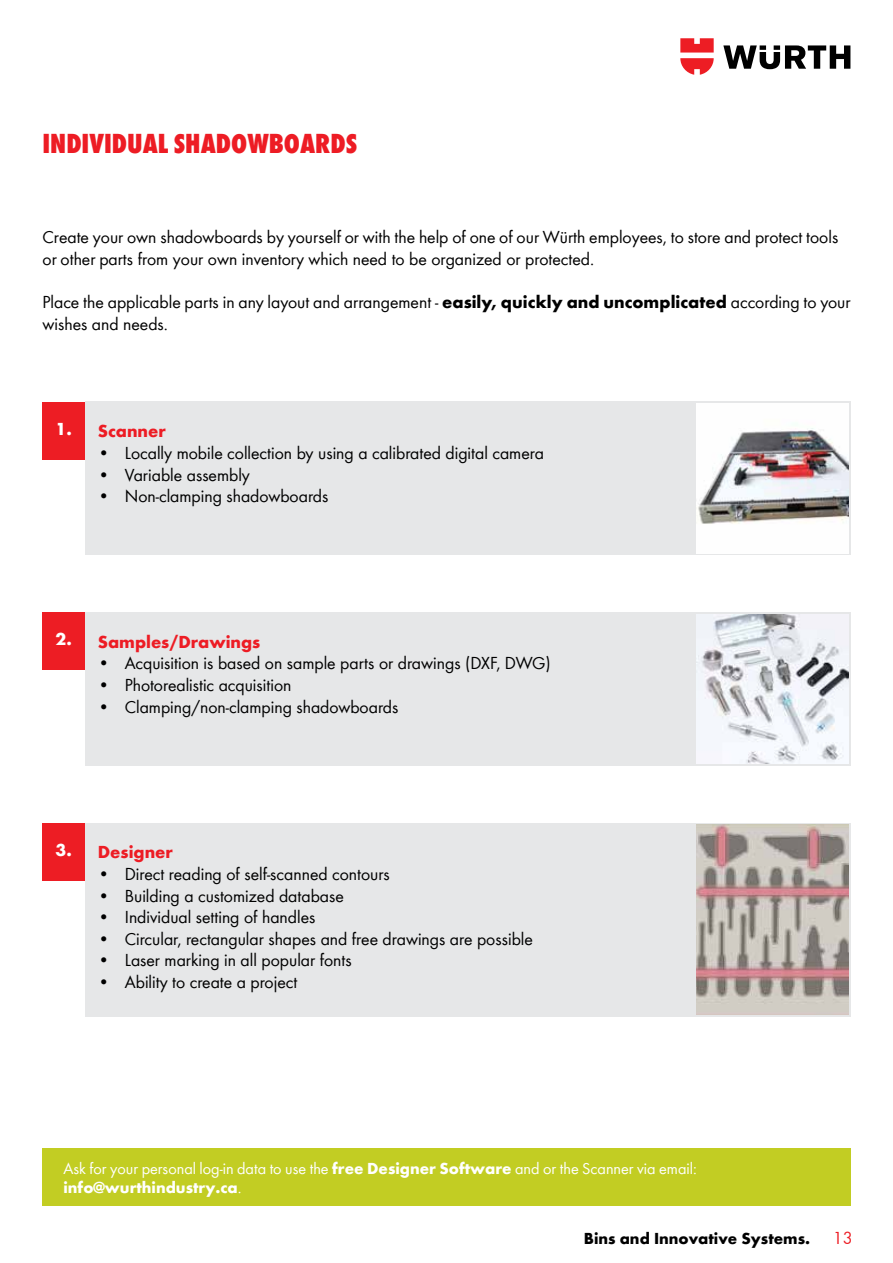
<style>
.page{position:relative;width:893px;height:1263px;background:#fff}
.page>*{position:absolute;margin:0;border:0;box-sizing:border-box;transform-origin:0 0}
.t1{font:28.5px "Wuerth Extra Bold Cond Caps";color:#ed1c24}
.t2{font:18px/21.6px "Wuerth";color:#000}
.t3{font:700 18px "Wuerth";color:#ed1c24}
.t4{font:700 18px "Wuerth";color:#fff}
.t5{font:18px "Wuerth";color:#ed1d24}
.t6{font:16.5px/19.2px "Wuerth";color:#fff}
.t7{font:700 16.5px "Wuerth";color:#000}
.s1{font-weight:700}
</style>
<div class="page">
<svg style="left:723px;top:45px;width:127px;height:24px"></svg>
<svg style="left:680px;top:38px;width:34px;height:37px"></svg>
<div style="left:85px;top:612px;width:765px;height:153px;background:#e6e7e8"></div>
<img style="left:697px;top:614px;width:151px;height:149px">
<div style="left:85px;top:402px;width:765px;height:153px;background:#e6e7e8"></div>
<div style="left:85px;top:823px;width:765px;height:193px;background:#e6e7e8"></div>
<img style="left:697px;top:825px;width:151px;height:189px">
<div style="left:43px;top:402px;width:42px;height:57px;background:#ed1d24"></div>
<div style="left:43px;top:612px;width:42px;height:58px;background:#ed1d24"></div>
<div style="left:42px;top:823px;width:43px;height:57px;background:#ed1d24"></div>
<img style="left:697px;top:404px;width:151px;height:149px">
<div style="left:42px;top:1148px;width:809px;height:57px;background:#c2cd23"></div>
<h1 class="t1" style="left:43px;top:123px;width:316px">INDIVIDUAL SHADOWBOARDS</h1>
<p class="t2" style="left:43px;top:226px;width:797px">Create your own shadowboards by yourself or with the help of one of our Würth employees, to store and protect tools or other parts from your own inventory which need to be organized or protected.</p>
<p class="t2" style="left:43px;top:291px;width:809px">Place the applicable parts in any layout and arrangement - <span class="s1">easily, quickly and uncomplicated</span> according to your wishes and needs.</p>
<p class="t4" style="left:56px;top:416px;width:18px">1.</p>
<p class="t3" style="left:98px;top:418px;width:70px">Scanner</p>
<p class="t2" style="left:98px;top:441px;width:448px">• Locally mobile collection by using a calibrated digital camera</p>
<p class="t2" style="left:98px;top:463px;width:154px">• Variable assembly</p>
<p class="t2" style="left:98px;top:484px;width:232px">• Non-clamping shadowboards</p>
<p class="t4" style="left:56px;top:626px;width:18px">2.</p>
<p class="t3" style="left:98px;top:629px;width:164px">Samples/Drawings</p>
<p class="t2" style="left:98px;top:652px;width:455px">• Acquisition is based on sample parts or drawings (DXF, DWG)</p>
<p class="t2" style="left:98px;top:673px;width:195px">• Photorealistic acquisition</p>
<p class="t2" style="left:98px;top:695px;width:302px">• Clamping/non-clamping shadowboards</p>
<p class="t4" style="left:56px;top:837px;width:18px">3.</p>
<p class="t3" style="left:98px;top:839px;width:77px">Designer</p>
<p class="t2" style="left:98px;top:862px;width:294px">• Direct reading of self-scanned contours</p>
<p class="t2" style="left:98px;top:884px;width:248px">• Building a customized database</p>
<p class="t2" style="left:98px;top:905px;width:219px">• Individual setting of handles</p>
<p class="t2" style="left:98px;top:927px;width:437px">• Circular, rectangular shapes and free drawings are possible</p>
<p class="t2" style="left:98px;top:949px;width:255px">• Laser marking in all popular fonts</p>
<p class="t2" style="left:98px;top:970px;width:201px">• Ability to create a project</p>
<p class="t6" style="left:64px;top:1158px;width:635px">Ask for your personal log-in data to use the <span class="s1">free Designer Software</span> and or the Scanner via email: <span class="s1">info@wurthindustry.ca</span>.</p>
<p class="t7" style="left:584px;top:1226px;width:228px">Bins and Innovative Systems.</p>
<p class="t5" style="left:833px;top:1225px;width:21px">13</p>
</div>
